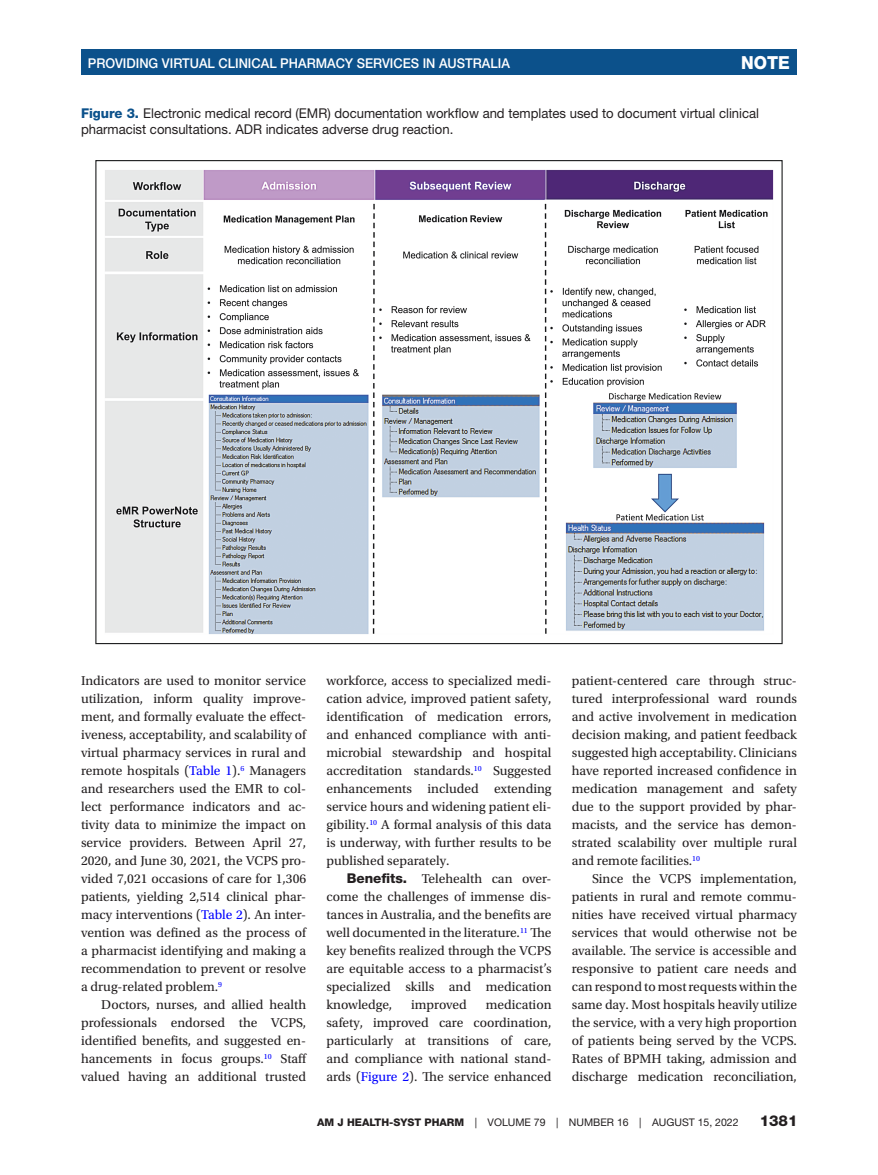
<style>
.page{position:relative;width:878px;height:1175px;background:#fff}
.page>*{position:absolute;margin:0;border:0;box-sizing:border-box;transform-origin:0 0}
.t1{font:800 18px "Helvetica Neue LT Std";color:#fff;scale:.95 1}
.t2{font:800 15px "Helvetica Neue LT Std";color:#231f20}
.HeadB{font:13.5px/18px "Utopia Std";color:#231f20;text-align:justify}
.TextInd{font:13.5px/18px "Utopia Std";color:#231f20;text-align:justify}
.FigCapt{font:13.5px/16.5px "Helvetica Neue LT Std";color:#231f20}
.t3{font:500 13.5px "Helvetica Neue LT Std";color:#fff;scale:.95 1}
.t4{font:10.5px "Helvetica Neue LT Std";color:#231f20}
.s1{font-weight:800;color:#0b518b}
.s2{color:#00f}
.s3{font-family:"Helvetica Neue LT Std";font-weight:800}
.s4{font-weight:800}
</style>
<div class="page">
<div style="left:81px;top:50px;width:715px;height:25px;background:#0c518b"></div>
<img style="left:105px;top:170px;width:668px;height:464px">
<p class="t3" style="left:88px;top:55px;width:446px">PROVIDING VIRTUAL CLINICAL PHARMACY SERVICES IN AUSTRALIA</p>
<h1 class="t1" style="left:741px;top:52px;width:53px">Note</h1>
<p class="FigCapt" style="left:81px;top:104px;width:679px"><span class="s1">Figure 3.</span> Electronic medical record (EMR) documentation workflow and templates used to document virtual clinical pharmacist consultations. ADR indicates adverse drug reaction.</p>
<h3 class="HeadB" style="left:81px;top:672px;width:227px">Indicators are used to monitor service utilization, inform quality improve&shy;ment, and formally evaluate the effect&shy;iveness, acceptability, and scalability of virtual pharmacy services in rural and remote hospitals (<span class="s2">Table 1</span>).<sup>6</sup> Managers and researchers used the EMR to col&shy;lect performance indicators and ac&shy;tivity data to minimize the impact on service providers. Between April 27, 2020, and June 30, 2021, the VCPS pro&shy;vided 7,021 occasions of care for 1,306 patients, yielding 2,514 clinical phar&shy;macy interventions (<span class="s2">Table 2</span>). An inter&shy;vention was defined as the process of a pharmacist identifying and making a recommendation to prevent or resolve a drug-related problem.<sup>9</sup></h3>
<p class="TextInd" style="left:81px;top:996px;width:227px;text-indent:20px">Doctors, nurses, and allied health professionals endorsed the VCPS, identified benefits, and suggested en&shy;hancements in focus groups.<sup>10</sup> Staff valued having an additional trusted</p>
<p class="TextInd" style="left:326px;top:672px;width:227px">workforce, access to specialized medi&shy;cation advice, improved patient safety, identification of medication errors, and enhanced compliance with anti&shy;microbial stewardship and hospital accreditation standards.<sup>10</sup> Suggested enhancements included extending service hours and widening patient eli&shy;gibility.<sup>10</sup> A formal analysis of this data is underway, with further results to be published separately.</p>
<h3 class="HeadB" style="left:326px;top:870px;width:227px;text-indent:20px"><span class="s3">Benefits.</span> Telehealth can over&shy;come the challenges of immense dis&shy;tances in Australia, and the benefits are well documented in the literature.<sup>11</sup> The key benefits realized through the VCPS are equitable access to a pharmacist’s specialized skills and medication knowledge,</h3>
<h3 class="HeadB" style="left:326px;top:996px;width:227px;text-indent:159px">medication safety, improved care coordination, particularly at transitions of care, and compliance with national stand&shy;ards (<span class="s2">Figure 2</span>). The service enhanced</h3>
<h3 class="HeadB" style="left:411px;top:996px;width:57px">improved</h3>
<h3 class="HeadB" style="left:572px;top:672px;width:227px">patient-centered care through struc&shy;tured interprofessional ward rounds and active involvement in medication decision making, and patient feedback suggested high acceptability. Clinicians have reported increased confidence in medication management and safety due to the support provided by phar&shy;macists, and the service has demon&shy;strated scalability over multiple rural and remote facilities.<sup>10</sup></h3>
<p class="TextInd" style="left:572px;top:870px;width:227px;text-indent:20px">Since the VCPS implementation, patients in rural and remote commu&shy;nities have received virtual pharmacy services that would otherwise not be available. The service is accessible and responsive to patient care needs and can respond to most requests within the same day. Most hospitals heavily utilize the service, with a very high proportion of patients being served by the VCPS.<br>Rates of BPMH taking, admission and discharge medication reconciliation,</p>
<p class="t4" style="left:317px;top:1116px;width:365px"><span class="s4">AM J HEALTH-SYST PHARM</span> | VOLUME 79 | NUMBER 16 | August</p>
<p class="t4" style="left:697px;top:1116px;width:42px">15, 2022</p>
<p class="t2" style="left:759px;top:1112px;width:39px">1381</p>
</div>
